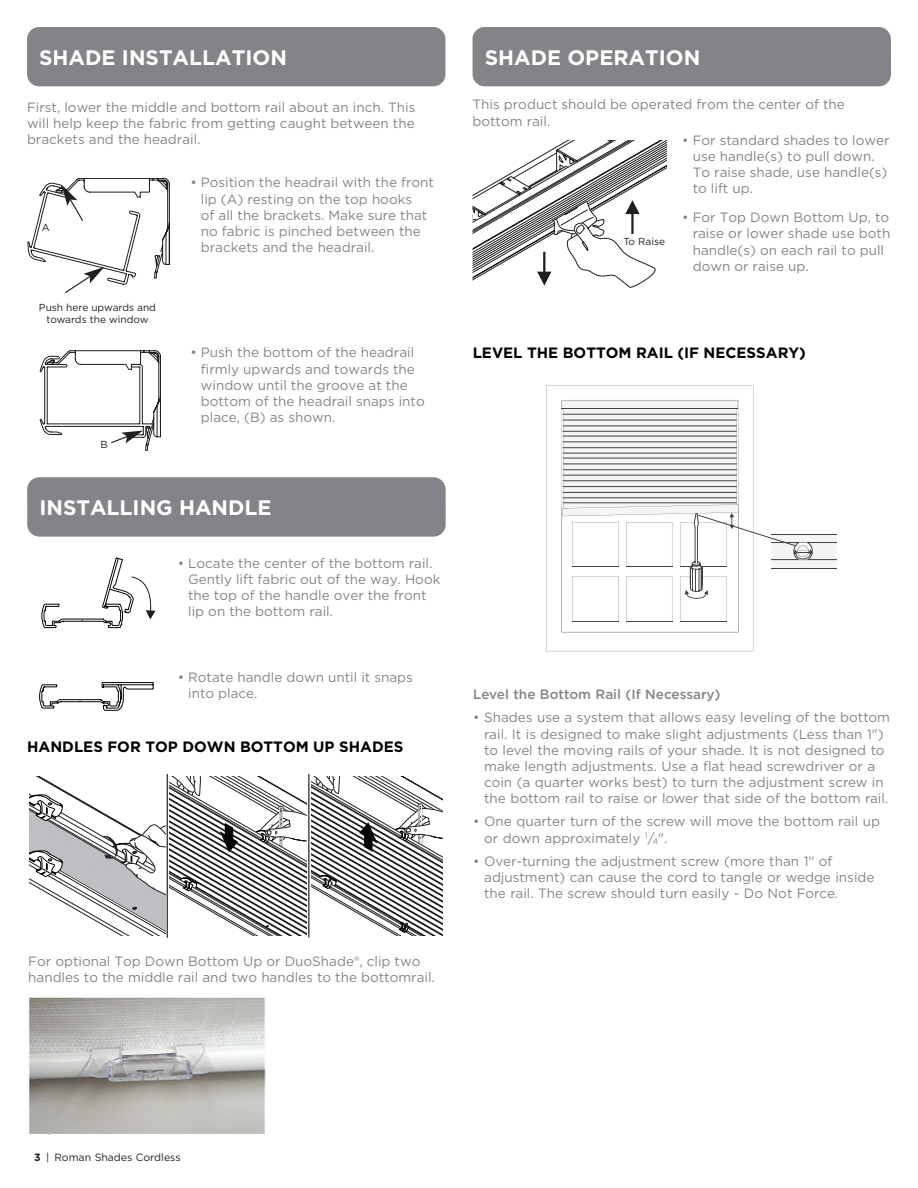
<style>
.page{position:relative;width:918px;height:1188px;background:#fff}
.page>*{position:absolute;margin:0;border:0;box-sizing:border-box;transform-origin:0 0}
.t1{font:700 21px "Gotham";color:#fff}
.Sub-Header{font:700 15px "Gotham";color:#000}
.Body{font:13.5px/16.2px "Gotham";color:#828487}
.t2{font:500 13.5px "Gotham";color:#828487}
.t3{font:10.5px "Gotham";color:#231f20}
.Image_Descrip{font:10.2px "Gotham";color:#231f20}
.s1{font-weight:700}
</style>
<div class="page">
<div style="left:27px;top:27px;width:419px;height:59px;background:#828487;border-radius:12px"></div>
<svg style="left:40px;top:350px;width:121px;height:101px"></svg>
<svg style="left:28px;top:178px;width:142px;height:116px"></svg>
<div style="left:27px;top:477px;width:419px;height:60px;background:#828487;border-radius:12px"></div>
<hr style="left:167px;top:774px;width:1px;height:164px;background:#231f20">
<hr style="left:308px;top:774px;width:1px;height:163px;background:#231f20">
<svg style="left:29px;top:776px;width:414px;height:160px"></svg>
<svg style="left:41px;top:557px;width:115px;height:72px"></svg>
<svg style="left:39px;top:682px;width:115px;height:29px"></svg>
<div style="left:472px;top:27px;width:419px;height:59px;background:#828487;border-radius:12px"></div>
<svg style="left:472px;top:140px;width:195px;height:148px"></svg>
<div style="left:766px;top:535px;width:71px;height:33px;background:#f3f4f4"></div>
<hr style="left:766px;top:568px;width:71px;height:1px;background:#414243">
<hr style="left:766px;top:535px;width:71px;height:1px;background:#414243">
<hr style="left:766px;top:559px;width:71px;height:1px;background:#414243">
<hr style="left:766px;top:542px;width:71px;height:1px;background:#414243">
<svg style="left:546px;top:386px;width:267px;height:266px"></svg>
<img style="left:29px;top:997px;width:237px;height:137px">
<p class="t1" style="left:39px;top:44px;width:249px">SHADE INSTALLATION</p>
<p class="Body" style="left:27px;top:99px;width:390px;text-align:justify">First, lower the middle and bottom rail about an inch. This will help keep the fabric from getting caught between the brackets and the headrail.</p>
<p class="Body" style="left:201px;top:174px;width:235px;text-indent:-11px">• Position the headrail with the front lip (A) resting on the top hooks<br>of all the brackets. Make sure that no fabric is pinched between the brackets and the headrail.</p>
<p class="Image_Descrip" style="left:42px;top:221px;width:9px">A</p>
<p class="Image_Descrip" style="left:39px;top:301px;width:119px">Push here upwards and</p>
<p class="Image_Descrip" style="left:46px;top:313px;width:103px">towards the window</p>
<p class="Image_Descrip" style="left:101px;top:438px;width:9px">B</p>
<p class="Body" style="left:201px;top:344px;width:225px;text-indent:-11px">• Push the bottom of the headrail firmly upwards and towards the window until the groove at the bottom of the headrail snaps into place, (B) as shown.</p>
<p class="t1" style="left:39px;top:494px;width:234px">INSTALLING HANDLE</p>
<p class="Body" style="left:188px;top:555px;width:254px;text-indent:-11px">• Locate the center of the bottom rail.<br>Gently lift fabric out of the way. Hook the top of the handle over the front lip on the bottom rail.</p>
<p class="Body" style="left:188px;top:669px;width:226px;text-indent:-11px">• Rotate handle down until it snaps into place.</p>
<p class="Sub-Header" style="left:27px;top:737px;width:378px">HANDLES FOR TOP DOWN BOTTOM UP SHADES</p>
<p class="Body" style="left:28px;top:953px;width:408px">For optional Top Down Bottom Up or DuoShade®, clip two handles to the middle rail and two handles to the bottomrail.</p>
<p class="t1" style="left:485px;top:44px;width:217px">SHADE OPERATION</p>
<p class="Body" style="left:472px;top:96px;width:374px">This product should be operated from the center of the bottom rail.</p>
<p class="Image_Descrip" style="left:623px;top:235px;width:43px">To Raise</p>
<p class="Body" style="left:693px;top:131px;width:198px;text-indent:-11px">• For standard shades to lower use handle(s) to pull down.<br>To raise shade, use handle(s) to lift up.</p>
<p class="Body" style="left:693px;top:209px;width:199px;text-indent:-11px">• For Top Down Bottom Up, to raise or lower shade use both handle(s) on each rail to pull down or raise up.</p>
<p class="Sub-Header" style="left:473px;top:343px;width:335px">LEVEL THE BOTTOM RAIL (IF NECESSARY)</p>
<p class="t2" style="left:473px;top:686px;width:249px">Level the Bottom Rail (If Necessary)</p>
<p class="Body" style="left:484px;top:709px;width:407px;text-indent:-11px">• Shades use a system that allows easy leveling of the bottom rail. It is designed to make slight adjustments (Less than 1") to level the moving rails of your shade. It is not designed to make length adjustments. Use a flat head screwdriver or a coin (a quarter works best) to turn the adjustment screw in the bottom rail to raise or lower that side of the bottom rail.</p>
<p class="Body" style="left:484px;top:813px;width:397px;text-indent:-11px">• One quarter turn of the screw will move the bottom rail up or down approximately <sup>1</sup>/<sub>4</sub>".</p>
<p class="Body" style="left:484px;top:852px;width:392px;text-indent:-11px">• Over-turning the adjustment screw (more than 1" of adjustment) can cause the cord to tangle or wedge inside the rail. The screw should turn easily - Do Not Force.</p>
<p class="t3" style="left:34px;top:1151px;width:148px"><span class="s1">3</span> | Roman Shades Cordless</p>
</div>
